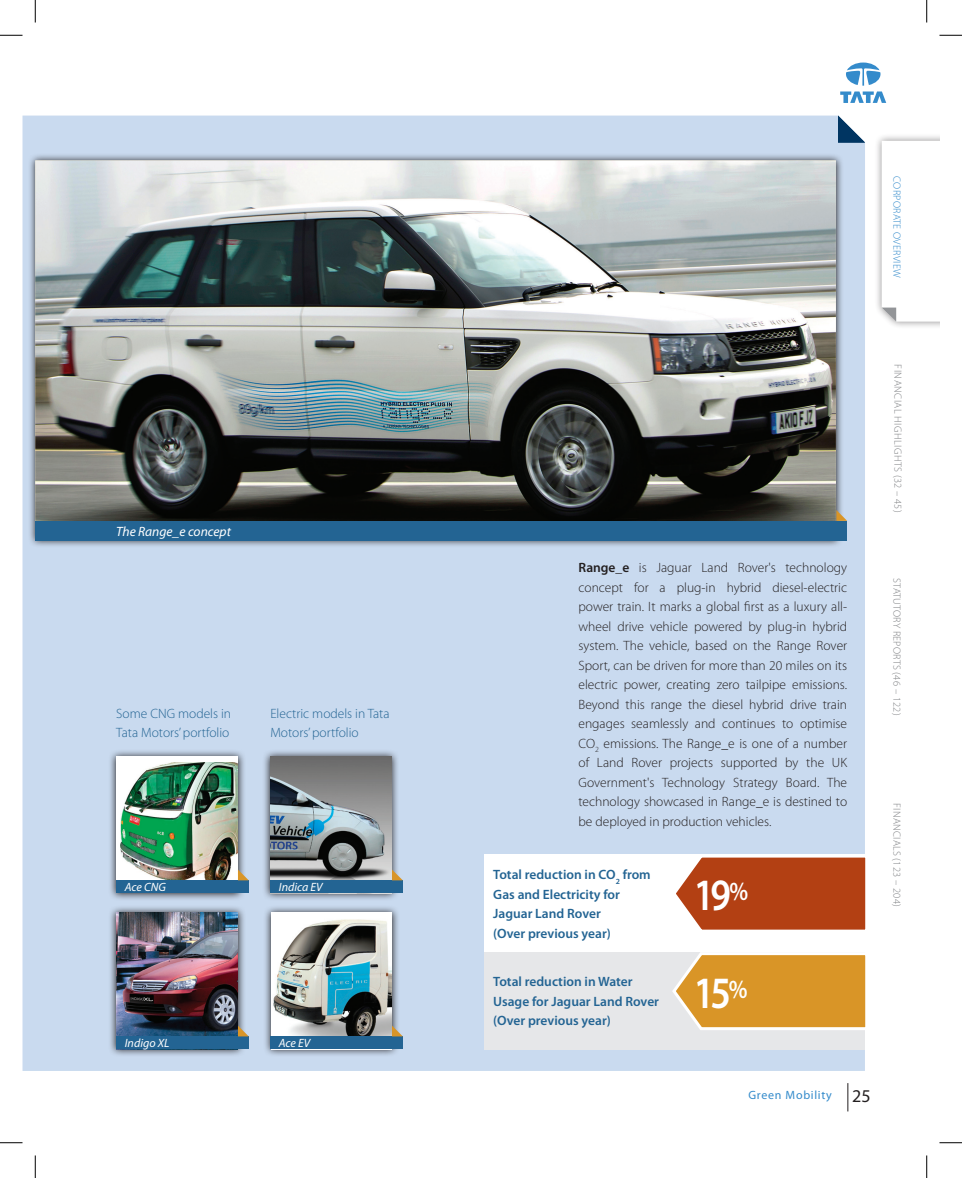
<style>
.page{position:relative;width:962px;height:1178px;background:#fff}
.page>*{position:absolute;margin:0;border:0;box-sizing:border-box;transform-origin:0 0}
.t1{font:600 45px "Myriad Pro";color:#fff;scale:.85 1}
.t2{font:300 13.5px/19.5px "Myriad Pro";color:#231f20;text-align:justify}
.t3{font:600 13.5px/19.5px "Myriad Pro";color:#236493}
.t4{font:300 13.5px/19.5px "Myriad Pro";color:#236493}
.t5{font:italic 13.5px "Myriad Pro";color:#fff}
.t6{font:italic 12px "Myriad Pro";color:#fff}
.Body{font:12px "Myriad Pro";letter-spacing:.06em;color:#348bcb}
.t7{font:300 10.5px "Myriad Pro";letter-spacing:.02em;color:#808285}
.t8{font:300 10.5px "Myriad Pro";letter-spacing:.04em;color:#808285}
.t9{font:300 10.5px "Myriad Pro";letter-spacing:.02em;color:#348bcb}
.s1{font-weight:600}
.s2{font-size:18px;color:#231f20}
</style>
<div class="page">
<div style="left:23px;top:116px;width:842px;height:954px;background:#c9daef"></div>
<svg style="left:838px;top:116px;width:27px;height:27px"></svg>
<div style="left:485px;top:854px;width:380px;height:98px;background:#fff"></div>
<div style="left:485px;top:952px;width:380px;height:97px;background:#e6e7e9"></div>
<svg style="left:670px;top:853px;width:196px;height:77px"></svg>
<svg style="left:672px;top:952px;width:194px;height:78px"></svg>
<svg style="left:28px;top:153px;width:815px;height:395px"></svg>
<img style="left:35px;top:160px;width:800px;height:361px">
<div style="left:35px;top:521px;width:812px;height:19px;background:#236493"></div>
<svg style="left:836px;top:510px;width:11px;height:11px"></svg>
<svg style="left:109px;top:749px;width:137px;height:151px"></svg>
<div style="left:116px;top:756px;width:122px;height:137px;background:#fff"></div>
<img style="left:120px;top:762px;width:118px;height:118px">
<svg style="left:109px;top:905px;width:137px;height:151px"></svg>
<img style="left:116px;top:912px;width:122px;height:124px">
<svg style="left:263px;top:749px;width:136px;height:151px"></svg>
<img style="left:270px;top:756px;width:122px;height:124px">
<svg style="left:263px;top:904px;width:136px;height:152px"></svg>
<img style="left:271px;top:912px;width:121px;height:124px">
<div style="left:270px;top:880px;width:133px;height:13px;background:#236493"></div>
<svg style="left:392px;top:869px;width:11px;height:11px"></svg>
<div style="left:270px;top:1036px;width:133px;height:13px;background:#236493"></div>
<svg style="left:392px;top:1025px;width:11px;height:11px"></svg>
<div style="left:116px;top:1036px;width:133px;height:13px;background:#236493"></div>
<svg style="left:238px;top:1025px;width:11px;height:11px"></svg>
<div style="left:116px;top:880px;width:133px;height:13px;background:#236493"></div>
<svg style="left:238px;top:869px;width:11px;height:11px"></svg>
<div style="left:874px;top:133px;width:65px;height:196px;background:#231f20;opacity:.5"></div>
<svg style="left:881px;top:141px;width:58px;height:180px"></svg>
<svg style="left:840px;top:63px;width:46px;height:40px"></svg>
<svg style="left:847px;top:1083px;width:1px;height:28px"></svg>
<svg style="left:0;top:35px;width:22px;height:1px"></svg>
<svg style="left:939px;top:35px;width:23px;height:1px"></svg>
<svg style="left:0;top:1142px;width:22px;height:1px"></svg>
<svg style="left:939px;top:1142px;width:23px;height:1px"></svg>
<svg style="left:35px;top:0;width:1px;height:22px"></svg>
<svg style="left:35px;top:1155px;width:1px;height:23px"></svg>
<svg style="left:926px;top:0;width:1px;height:22px"></svg>
<svg style="left:926px;top:1155px;width:1px;height:23px"></svg>
<p class="t5" style="left:116px;top:523px;width:116px">The Range_e concept</p>
<p class="t4" style="left:116px;top:703px;width:116px">Some CNG models in<br>Tata Motors’ portfolio</p>
<p class="t4" style="left:270px;top:703px;width:121px">Electric models in Tata<br>Motors’ portfolio</p>
<p class="t6" style="left:125px;top:879px;width:43px">Ace CNG</p>
<p class="t6" style="left:279px;top:879px;width:45px">Indica EV</p>
<p class="t6" style="left:125px;top:1035px;width:46px">Indigo XL</p>
<p class="t6" style="left:279px;top:1035px;width:33px">Ace EV</p>
<p class="t9" style="left:903px;top:176px;width:102px;rotate:90deg">CORPORATE OVERVIEW</p>
<p class="t2" style="left:578px;top:558px;width:270px"><span class="s1">Range_e</span> is Jaguar Land Rover's technology concept for a plug-in hybrid diesel-electric power train. It marks a global first as a luxury all&shy;wheel drive vehicle powered by plug-in hybrid system. The vehicle, based on the Range Rover Sport, can be driven for more than 20 miles on its electric power, creating zero tailpipe emissions.<br>Beyond this range the diesel hybrid drive train engages seamlessly and continues to optimise CO<sub>2</sub> emissions. The Range_e is one of a number of Land Rover projects supported by the UK Government's Technology Strategy Board. The technology showcased in Range_e is destined to be deployed in production vehicles.</p>
<p class="t3" style="left:493px;top:864px;width:159px">Total reduction in CO<sub>2</sub> from<br>Gas and Electricity for<br>Jaguar Land Rover</p>
<p class="t3" style="left:493px;top:923px;width:119px">(Over previous year)</p>
<p class="t3" style="left:493px;top:971px;width:167px">Total reduction in Water<br>Usage for Jaguar Land Rover</p>
<p class="t3" style="left:493px;top:1010px;width:119px">(Over previous year)</p>
<p class="t1" style="left:693px;top:866px;width:66px">19<sup>%</sup></p>
<p class="t1" style="left:693px;top:964px;width:65px">15<sup>%</sup></p>
<p class="t8" style="left:904px;top:364px;width:149px;rotate:90deg">FINANCIAL HIGHLIGHTS (32 – 45)</p>
<p class="t7" style="left:903px;top:578px;width:138px;rotate:90deg">STATUTORY REPORTS (46 – 122)</p>
<p class="t7" style="left:903px;top:803px;width:105px;rotate:90deg">FINANCIALS (123 – 204)</p>
<p class="Body" style="left:748px;top:1087px;width:124px">Green Mobility <span class="s2">25</span></p>
</div>
